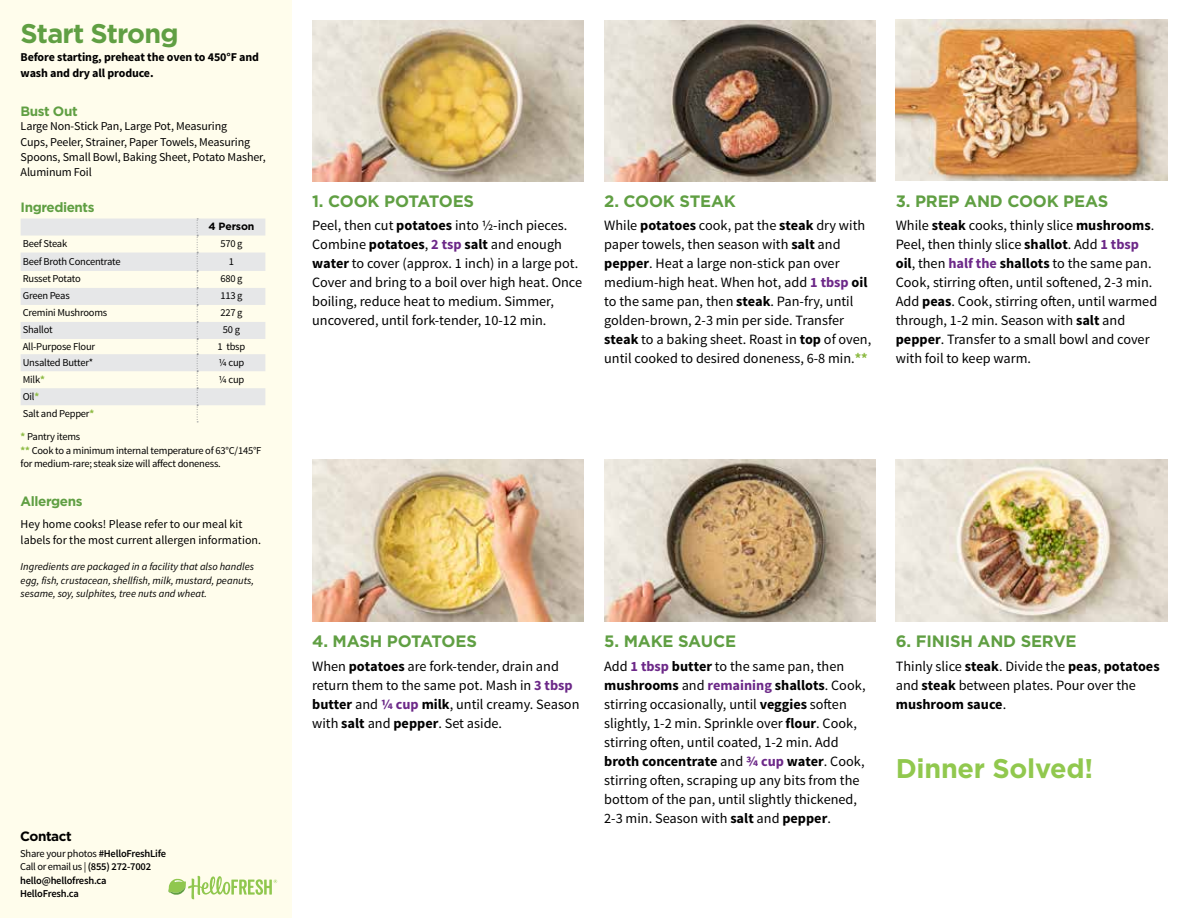
<style>
.page{position:relative;width:1188px;height:918px;background:#fff}
.page>*{position:absolute;margin:0;border:0;box-sizing:border-box;transform-origin:0 0}
.t1{font:700 27px "Gotham";letter-spacing:-.01em;color:#91c84e}
.t2{font:700 27px "Gotham";letter-spacing:-.03em;color:#609f43}
.t3{font:700 16.5px "Gotham";letter-spacing:-.01em;color:#609f43}
.t4{font:14.25px/19px "Source Sans Pro";color:#000}
.t5{font:700 13.5px "Gotham";letter-spacing:-.03em;color:#609f43}
.t6{font:700 13.5px "Gotham";letter-spacing:-.03em;color:#000}
.t7{font:12px/15.3px "Source Sans Pro";letter-spacing:-.01em;color:#000}
.t8{font:700 12px/15.3px "Source Sans Pro";letter-spacing:-.01em;color:#000}
.t9{font:10.5px/13.6px "Source Sans Pro";letter-spacing:-.02em;color:#000}
.t10{font:italic 10.5px/13.5px "Source Sans Pro";color:#000;text-align:justify}
.t11{font:600 10.5px/13.5px "Source Sans Pro";letter-spacing:-.02em;color:#000}
.t12{font:700 10.5px "Gotham";letter-spacing:-.01em;color:#000}
.s1{font-weight:700;color:#8cba42}
.s2{font-weight:400}
.s3{font-weight:700}
.s4{font-weight:700;color:#6c2888}
</style>
<div class="page">
<div style="left:0;top:0;width:292px;height:918px;background:#fffdec"></div>
<svg style="left:21px;top:219px;width:244px;height:186px;fill:#e6e7e8"></svg>
<svg style="left:197px;top:219px;width:1px;height:204px"></svg>
<svg style="left:168px;top:876px;width:109px;height:23px"></svg>
<img style="left:312px;top:459px;width:272px;height:162px">
<img style="left:604px;top:459px;width:272px;height:162px">
<img style="left:896px;top:459px;width:271px;height:162px">
<img style="left:896px;top:20px;width:272px;height:160px">
<img style="left:604px;top:20px;width:272px;height:161px">
<img style="left:312px;top:20px;width:272px;height:161px">
<h1 class="t2" style="left:21px;top:16px;width:160px">Start Strong</h1>
<p class="t8" style="left:21px;top:50px;width:240px">Before starting, preheat the oven to 450°F and wash and dry all produce.</p>
<p class="t5" style="left:21px;top:103px;width:59px">Bust Out</p>
<p class="t7" style="left:21px;top:119px;width:247px">Large Non-Stick Pan, Large Pot, Measuring<br>Cups, Peeler, Strainer, Paper Towels, Measuring Spoons, Small Bowl, Baking Sheet, Potato Masher, Aluminum Foil</p>
<p class="t5" style="left:21px;top:198px;width:75px">Ingredients</p>
<p class="t12" style="left:208px;top:220px;width:48px">4 Person</p>
<p class="t9" style="left:23px;top:237px;width:46px">Beef Steak</p>
<p class="t9" style="left:220px;top:237px;width:24px">570 g</p>
<p class="t9" style="left:23px;top:255px;width:99px">Beef Broth Concentrate</p>
<p class="t9" style="left:229px;top:255px;width:7px">1</p>
<p class="t9" style="left:23px;top:272px;width:60px">Russet Potato</p>
<p class="t9" style="left:220px;top:272px;width:24px">680 g</p>
<p class="t9" style="left:23px;top:289px;width:48px">Green Peas</p>
<p class="t9" style="left:220px;top:289px;width:24px">113 g</p>
<p class="t9" style="left:23px;top:306px;width:86px">Cremini Mushrooms</p>
<p class="t9" style="left:220px;top:306px;width:24px">227 g</p>
<p class="t9" style="left:23px;top:323px;width:32px">Shallot</p>
<p class="t9" style="left:223px;top:323px;width:19px">50 g</p>
<p class="t9" style="left:23px;top:339px;width:74px">All-Purpose Flour</p>
<p class="t9" style="left:218px;top:339px;width:29px">1 tbsp</p>
<p class="t9" style="left:23px;top:356px;width:72px">Unsalted Butter*</p>
<p class="t9" style="left:219px;top:356px;width:27px">1/4 cup</p>
<p class="t9" style="left:23px;top:373px;width:24px">Milk<span class="s1">*</span></p>
<p class="t9" style="left:219px;top:373px;width:27px">1/4 cup</p>
<p class="t9" style="left:23px;top:388px;width:73px;line-height:17px">Oil<span class="s1">*<br></span>Salt and Pepper<span class="s1">*</span></p>
<p class="t9" style="left:21px;top:430px;width:242px"><span class="s1">*</span> Pantry items<br><span class="s1">**</span> Cook to a minimum internal temperature of 63°C/145°F for medium-rare; steak size will affect doneness.</p>
<p class="t5" style="left:21px;top:492px;width:63px">Allergens</p>
<p class="t7" style="left:21px;top:517px;width:242px">Hey home cooks! Please refer to our meal kit labels for the most current allergen information.</p>
<p class="t10" style="left:21px;top:560px;width:235px">Ingredients are packaged in a facility that also handles egg, fish, crustacean, shellfish, milk, mustard, peanuts, sesame, soy, sulphites, tree nuts and wheat.</p>
<p class="t6" style="left:20px;top:827px;width:53px">Contact</p>
<p class="t11" style="left:20px;top:847px;width:147px"><span class="s2">Share your photos</span> #HelloFreshLife<br><span class="s2">Call or email us |</span> (855) 272-7002 hello@hellofresh.ca<br>HelloFresh.ca</p>
<p class="t3" style="left:312px;top:190px;width:163px">1. COOK POTATOES</p>
<p class="t4" style="left:312px;top:216px;width:272px">Peel, then cut <span class="s3">potatoes</span> into 1/2-inch pieces.<br>Combine <span class="s3">potatoes</span>, <span class="s4">2 tsp</span> <span class="s3">salt</span> and enough <span class="s3">water</span> to cover (approx. 1 inch) in a large pot.<br>Cover and bring to a boil over high heat. Once boiling, reduce heat to medium. Simmer, uncovered, until fork-tender, 10-12 min.</p>
<p class="t3" style="left:604px;top:190px;width:133px">2. COOK STEAK</p>
<p class="t4" style="left:604px;top:216px;width:269px">While <span class="s3">potatoes</span> cook, pat the <span class="s3">steak</span> dry with paper towels, then season with <span class="s3">salt</span> and <span class="s3">pepper</span>. Heat a large non-stick pan over medium-high heat. When hot, add <span class="s4">1 tbsp</span> <span class="s3">oil </span>to the same pan, then <span class="s3">steak</span>. Pan-fry, until golden-brown, 2-3 min per side. Transfer <span class="s3">steak</span> to a baking sheet. Roast in <span class="s3">top</span> of oven, until cooked to desired doneness, 6-8 min.<span class="s1">**</span></p>
<p class="t3" style="left:896px;top:190px;width:214px">3. PREP AND COOK PEAS</p>
<p class="t4" style="left:896px;top:216px;width:263px">While <span class="s3">steak</span> cooks, thinly slice <span class="s3">mushrooms</span>.<br>Peel, then thinly slice <span class="s3">shallot</span>. Add <span class="s4">1 tbsp </span><span class="s3">oil</span>, then <span class="s4">half the</span> <span class="s3">shallots</span> to the same pan.<br>Cook, stirring often, until softened, 2-3 min.<br>Add <span class="s3">peas</span>. Cook, stirring often, until warmed through, 1-2 min. Season with <span class="s3">salt</span> and <span class="s3">pepper</span>. Transfer to a small bowl and cover with foil to keep warm.</p>
<p class="t3" style="left:312px;top:631px;width:166px">4. MASH POTATOES</p>
<p class="t4" style="left:312px;top:657px;width:269px">When <span class="s3">potatoes</span> are fork-tender, drain and return them to the same pot. Mash in <span class="s4">3 tbsp </span><span class="s3">butter</span> and <span class="s4">1/4 cup</span> <span class="s3">milk</span>, until creamy. Season with <span class="s3">salt</span> and <span class="s3">pepper</span>. Set aside.</p>
<p class="t3" style="left:604px;top:631px;width:133px">5. MAKE SAUCE</p>
<p class="t4" style="left:604px;top:657px;width:263px">Add <span class="s4">1 tbsp</span> <span class="s3">butter</span> to the same pan, then <span class="s3">mushrooms</span> and <span class="s4">remaining</span> <span class="s3">shallots</span>. Cook, stirring occasionally, until <span class="s3">veggies</span> soften slightly, 1-2 min. Sprinkle over <span class="s3">flour</span>. Cook, stirring often, until coated, 1-2 min. Add <span class="s3">broth concentrate</span> and <span class="s4">3/4 cup</span> <span class="s3">water</span>. Cook, stirring often, scraping up any bits from the bottom of the pan, until slightly thickened, 2-3 min. Season with <span class="s3">salt</span> and <span class="s3">pepper</span>.</p>
<p class="t3" style="left:896px;top:631px;width:182px">6. FINISH AND SERVE</p>
<p class="t4" style="left:896px;top:657px;width:265px">Thinly slice <span class="s3">steak</span>. Divide the <span class="s3">peas</span>, <span class="s3">potatoes </span>and <span class="s3">steak</span> between plates. Pour over the <span class="s3">mushroom sauce</span>.</p>
<h1 class="t1" style="left:896px;top:750px;width:199px">Dinner Solved!</h1>
</div>
